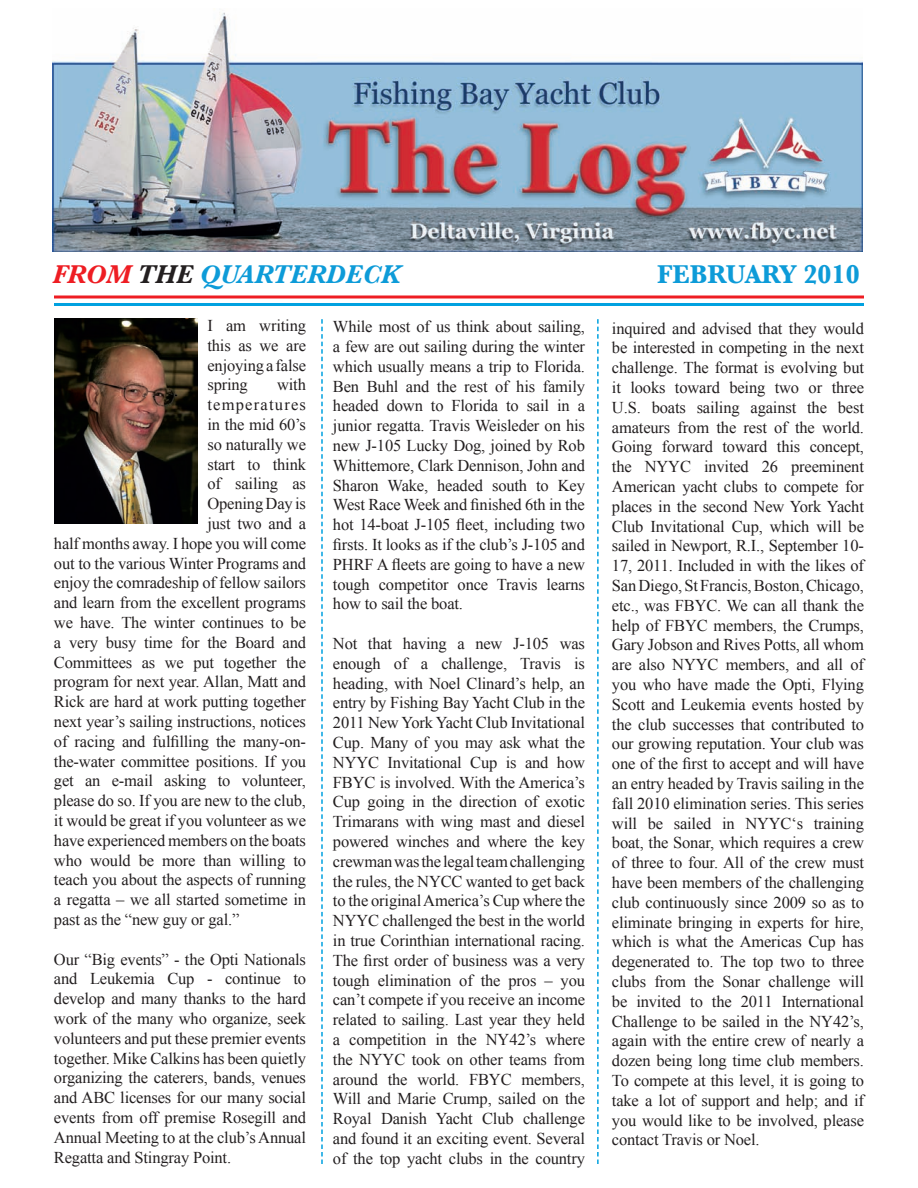
<style>
.page{position:relative;width:918px;height:1188px;background:#fff}
.page>*{position:absolute;margin:0;border:0;box-sizing:border-box;transform-origin:0 0}
.t1{font:italic 700 27px "Baskerville";color:#0d9bd8;scale:.96 1}
.t2{font:700 27px "Baskerville";color:#0d9bd8;scale:.96 1}
.t3{font:16.5px/19.8px "Times New Roman";letter-spacing:-.01em;color:#231f20;text-align:justify}
.t4{font:16.5px "Times New Roman";letter-spacing:.075em;color:#231f20}
.s1{color:#ee1d23}
.s2{color:#231f20}
</style>
<div class="page">
<hr style="left:54px;top:303px;width:810px;height:3px;background:#00a1e0">
<hr style="left:54px;top:296px;width:810px;height:2px;background:#ee1d23">
<img style="left:52px;top:12px;width:810px;height:240px">
<svg style="left:321px;top:319px;width:2px;height:845px"></svg>
<svg style="left:597px;top:319px;width:2px;height:845px"></svg>
<img style="left:54px;top:318px;width:143px;height:206px">
<h1 class="t1" style="left:52px;top:260px;width:363px"><span class="s1">FROM</span> <span class="s2">THE</span> QUARTERDECK</h1>
<h1 class="t2" style="left:657px;top:259px;width:212px">FEBRUARY 2010</h1>
<p class="t3" style="left:207px;top:315px;width:100px">I am writing this as we are enjoying a false spring</p>
<p class="t3" style="left:333px;top:317px;width:254px">While most of us think about sailing, a few are out sailing during the winter which usually means a trip to Florida.<br>Ben Buhl and the rest of his family headed down to Florida to sail in a junior regatta. Travis Weisleder on his new J-105 Lucky Dog, joined by Rob Whittemore, Clark Dennison, John and Sharon Wake, headed south to Key West Race Week and finished 6th in the hot 14-boat J-105 fleet, including two firsts. It looks as if the club’s J-105 and PHRF A fleets are going to have a new tough competitor once Travis learns how to sail the boat.</p>
<p class="t3" style="left:333px;top:633px;width:254px">Not that having a new J-105 was enough of a challenge, Travis is heading, with Noel Clinard’s help, an entry by Fishing Bay Yacht Club in the 2011 New York Yacht Club Invitational Cup. Many of you may ask what the NYYC Invitational Cup is and how FBYC is involved. With the America’s Cup going in the direction of exotic Trimarans with wing mast and diesel powered winches and where the key crewman was the legal team challenging the rules, the NYCC wanted to get back to the original America’s Cup where the NYYC challenged the best in the world in true Corinthian international racing.<br>The first order of business was a very tough elimination of the pros – you can’t compete if you receive an income related to sailing. Last year they held a competition in the NY42’s where the NYYC took on other teams from around the world. FBYC members, Will and Marie Crump, sailed on the Royal Danish Yacht Club challenge and found it an exciting event. Several of the top yacht clubs in the country</p>
<p class="t3" style="left:612px;top:318px;width:254px">inquired and advised that they would be interested in competing in the next challenge. The format is evolving but it looks toward being two or three U.S. boats sailing against the best amateurs from the rest of the world.<br>Going forward toward this concept, the NYYC invited 26 preeminent American yacht clubs to compete for places in the second New York Yacht Club Invitational Cup, which will be sailed in Newport, R.I., September 10- 17, 2011. Included in with the likes of San Diego, St Francis, Boston, Chicago, etc., was FBYC. We can all thank the help of FBYC members, the Crumps, Gary Jobson and Rives Potts, all whom are also NYYC members, and all of you who have made the Opti, Flying Scott and Leukemia events hosted by the club successes that contributed to our growing reputation. Your club was one of the first to accept and will have an entry headed by Travis sailing in the fall 2010 elimination series. This series will be sailed in NYYC‘s training boat, the Sonar, which requires a crew of three to four. All of the crew must have been members of the challenging club continuously since 2009 so as to eliminate bringing in experts for hire, which is what the Americas Cup has degenerated to. The top two to three clubs from the Sonar challenge will be invited to the 2011 International Challenge to be sailed in the NY42’s, again with the entire crew of nearly a dozen being long time club members.<br>To compete at this level, it is going to take a lot of support and help; and if you would like to be involved, please contact Travis or Noel.</p>
<p class="t3" style="left:277px;top:375px;width:30px">with</p>
<p class="t4" style="left:207px;top:395px;width:100px">temperatures</p>
<p class="t3" style="left:207px;top:414px;width:100px">in the mid 60’s</p>
<p class="t3" style="left:207px;top:434px;width:100px">so naturally we</p>
<p class="t3" style="left:207px;top:454px;width:100px">start to think</p>
<p class="t3" style="left:207px;top:474px;width:100px">of sailing as</p>
<p class="t3" style="left:207px;top:494px;width:100px">Opening Day is</p>
<p class="t3" style="left:207px;top:513px;width:100px">just two and a</p>
<p class="t3" style="left:54px;top:533px;width:254px">half months away. I hope you will come</p>
<p class="t3" style="left:54px;top:553px;width:254px">out to the various Winter Programs and</p>
<p class="t3" style="left:54px;top:573px;width:254px">enjoy the comradeship of fellow sailors</p>
<p class="t3" style="left:54px;top:593px;width:254px">and learn from the excellent programs</p>
<p class="t3" style="left:54px;top:612px;width:254px">we have. The winter continues to be</p>
<p class="t3" style="left:54px;top:632px;width:254px">a very busy time for the Board and</p>
<p class="t3" style="left:54px;top:652px;width:254px">Committees as we put together the</p>
<p class="t3" style="left:54px;top:672px;width:254px">program for next year. Allan, Matt and</p>
<p class="t3" style="left:54px;top:692px;width:254px">Rick are hard at work putting together</p>
<p class="t3" style="left:54px;top:711px;width:254px">next year’s sailing instructions, notices</p>
<p class="t3" style="left:54px;top:731px;width:254px">of racing and fulfilling the many-on-</p>
<p class="t3" style="left:54px;top:751px;width:254px">the-water committee positions. If you</p>
<p class="t3" style="left:54px;top:771px;width:254px">get an e-mail asking to volunteer,</p>
<p class="t3" style="left:54px;top:791px;width:254px">please do so. If you are new to the club,</p>
<p class="t3" style="left:54px;top:810px;width:254px">it would be great if you volunteer as we</p>
<p class="t3" style="left:54px;top:830px;width:254px">have experienced members on the boats</p>
<p class="t3" style="left:54px;top:850px;width:254px">who would be more than willing to</p>
<p class="t3" style="left:54px;top:870px;width:254px">teach you about the aspects of running</p>
<p class="t3" style="left:54px;top:890px;width:254px">a regatta – we all started sometime in</p>
<p class="t3" style="left:54px;top:909px;width:187px">past as the “new guy or gal.”</p>
<p class="t3" style="left:54px;top:949px;width:254px">Our “Big events” - the Opti Nationals and Leukemia Cup - continue to develop and many thanks to the hard work of the many who organize, seek volunteers and put these premier events together. Mike Calkins has been quietly organizing the caterers, bands, venues and ABC licenses for our many social events from off premise Rosegill and Annual Meeting to at the club’s Annual Regatta and Stingray Point.</p>
</div>
